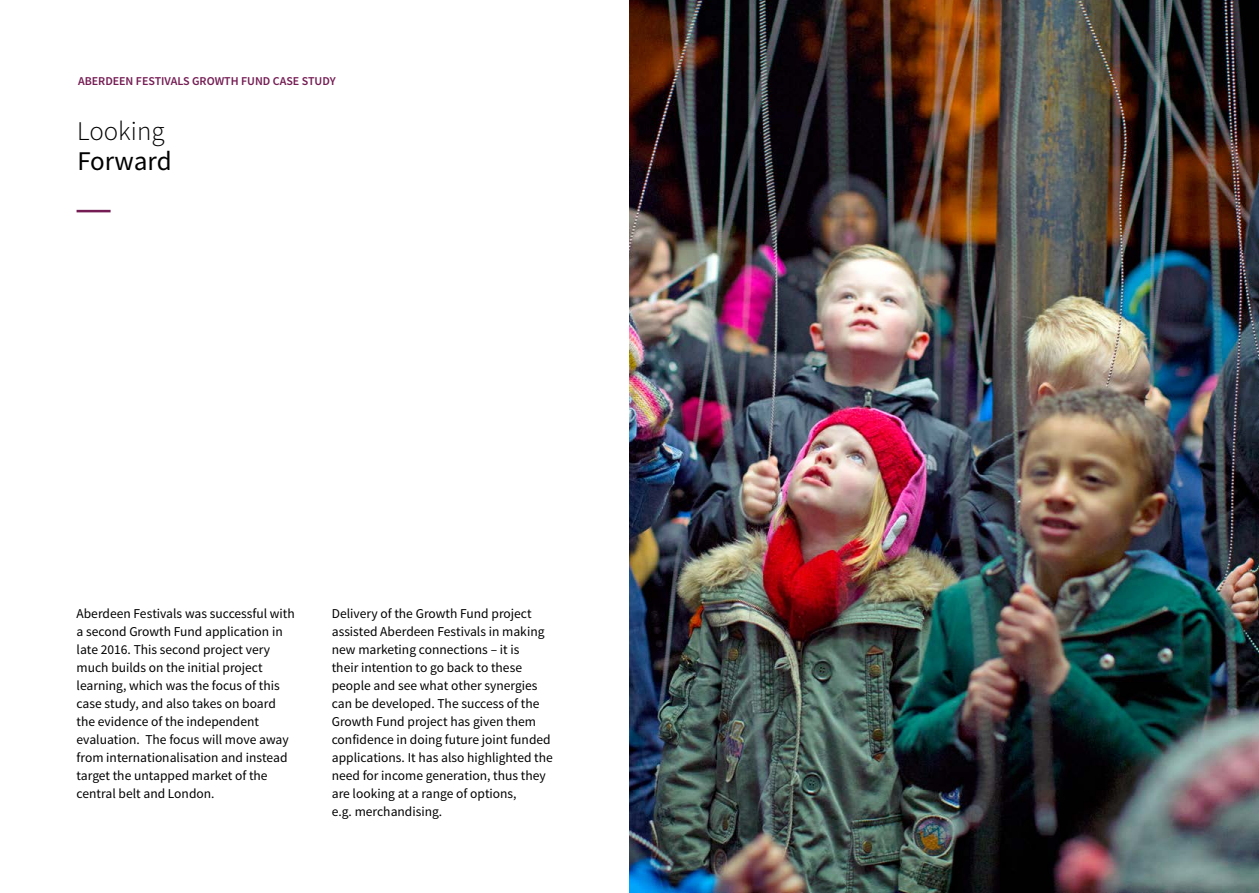
<style>
.page{position:relative;width:1259px;height:893px;background:#fff}
.page>*{position:absolute;margin:0;border:0;box-sizing:border-box;transform-origin:0 0}
.t1{font:300 27px "Source Sans Pro";color:#000}
.t2{font:27px "Source Sans Pro";letter-spacing:-.005em;color:#000}
.t3{font:13.5px/18px "Source Sans Pro";color:#000}
.t4{font:600 12px "Source Sans Pro";color:#741c53}
</style>
<div class="page">
<hr style="left:77px;top:210px;width:34px;height:2px;background:#741c53">
<img style="left:629px;top:0;width:630px;height:893px">
<p class="t4" style="left:78px;top:73px;width:259px">ABERDEEN FESTIVALS GROWTH FUND CASE STUDY</p>
<h1 class="t1" style="left:77px;top:115px;width:89px">Looking</h1>
<h1 class="t2" style="left:77px;top:144px;width:96px">Forward</h1>
<p class="t3" style="left:77px;top:605px;width:220px">Aberdeen Festivals was successful with a second Growth Fund application in late 2016. This second project very much builds on the initial project learning, which was the focus of this case study, and also takes on board the evidence of the independent evaluation. The focus will move away from internationalisation and instead target the untapped market of the central belt and London.</p>
<p class="t3" style="left:332px;top:605px;width:223px">Delivery of the Growth Fund project assisted Aberdeen Festivals in making new marketing connections – it is<br>their intention to go back to these people and see what other synergies can be developed. The success of the Growth Fund project has given them confidence in doing future joint funded applications. It has also highlighted the need for income generation, thus they are looking at a range of options,<br>e.g. merchandising.</p>
</div>
